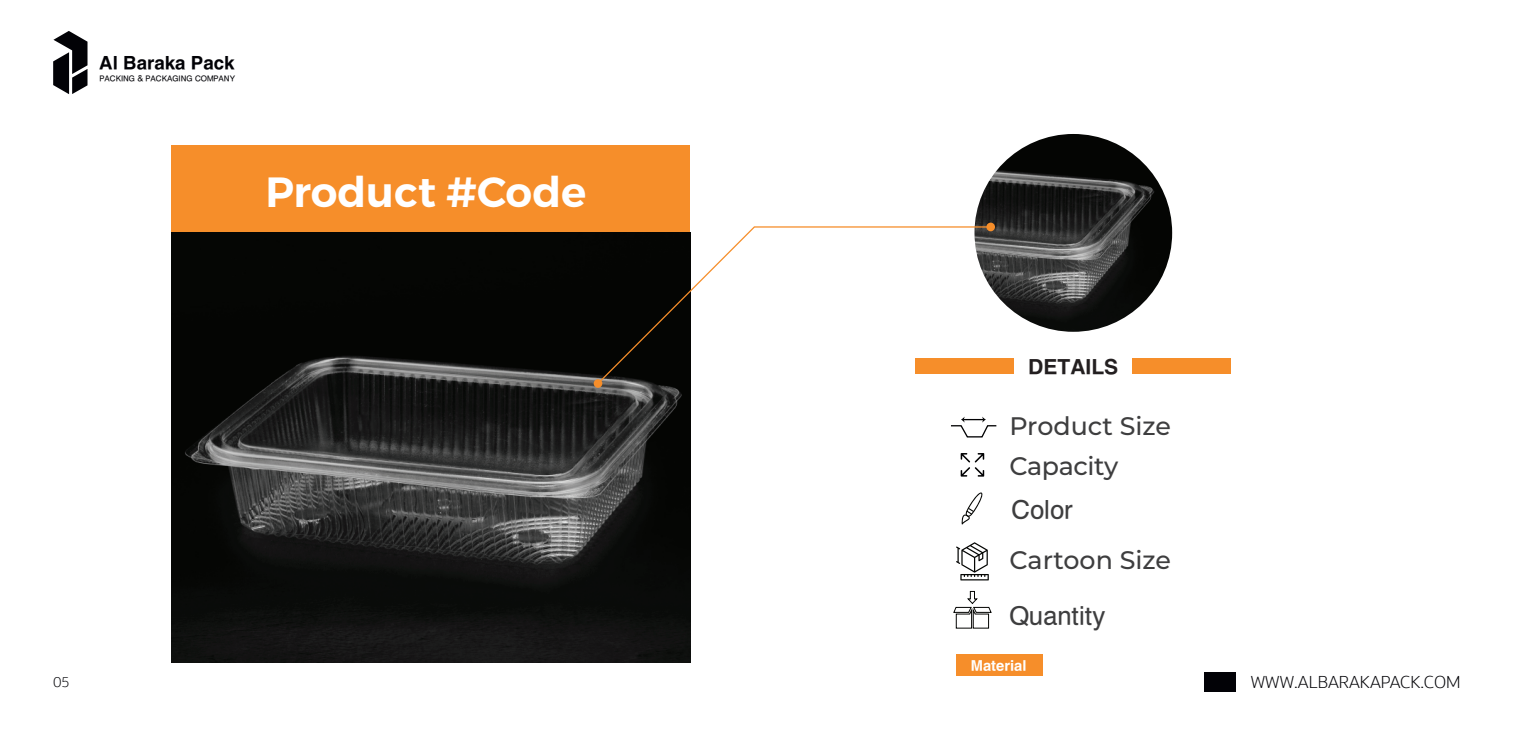
<style>
.page{position:relative;width:1514px;height:745px;background:#fff}
.page>*{position:absolute;margin:0;border:0;box-sizing:border-box;transform-origin:0 0}
.t1{font:600 42.12px "Montserrat";color:#fff}
.t2{font:29.5px "Hacen Algeria";color:#3e3e3f}
.t3{font:500 25.38px "Montserrat";letter-spacing:-.005em;color:#3e3e3f}
.t4{font:24.25px "Hacen Algeria Bd";color:#231f20}
.t5{font:21.5px "Hacen Algeria Bd";color:#020206}
.t6{font:17px "Hacen Algeria Bd";color:#fff}
.t7{font:300 16.38px "Oracle Sans";color:#020206}
.t8{font:300 13.62px "Oracle Sans";color:#020206}
.t9{font:9.12px "Hacen Algeria";color:#020206}
</style>
<div class="page">
<img style="left:974px;top:134px;width:198px;height:197px;border-radius:99px">
<div style="left:171px;top:145px;width:519px;height:91px;background:#f68e2a"></div>
<img style="left:171px;top:232px;width:519px;height:429px">
<div style="left:915px;top:358px;width:99px;height:16px;background:#f68e2a"></div>
<div style="left:1132px;top:358px;width:98px;height:16px;background:#f68e2a"></div>
<svg style="left:597px;top:225px;width:392px;height:158px"></svg>
<div style="left:593px;top:379px;width:9px;height:8px;background:#f68e2a;border-radius:50%"></div>
<div style="left:986px;top:222px;width:9px;height:9px;background:#f68e2a;border-radius:50%"></div>
<svg style="left:53px;top:31px;width:34px;height:63px"></svg>
<div style="left:1203px;top:671px;width:32px;height:20px;background:#020206"></div>
<div style="left:955px;top:654px;width:87px;height:21px;background:#f68e2a"></div>
<svg style="left:951px;top:416px;width:46px;height:22px"></svg>
<svg style="left:956px;top:542px;width:32px;height:38px"></svg>
<svg style="left:953px;top:590px;width:39px;height:38px"></svg>
<svg style="left:961px;top:492px;width:22px;height:32px"></svg>
<svg style="left:960px;top:453px;width:24px;height:23px"></svg>
<p class="t5" style="left:99px;top:48px;width:137px">Al Baraka Pack</p>
<p class="t9" style="left:100px;top:72px;width:137px">PACKING &amp; PACKAGING COMPANY</p>
<h1 class="t1" style="left:265px;top:166px;width:322px">Product #Code</h1>
<p class="t4" style="left:1028px;top:351px;width:92px">DETAILS</p>
<p class="t3" style="left:1009px;top:408px;width:163px">Product Size</p>
<p class="t3" style="left:1009px;top:448px;width:110px">Capacity</p>
<p class="t2" style="left:1011px;top:490px;width:63px">Color</p>
<p class="t3" style="left:1009px;top:541px;width:163px">Cartoon Size</p>
<p class="t2" style="left:1009px;top:595px;width:97px">Quantity</p>
<p class="t6" style="left:970px;top:654px;width:57px">Material</p>
<p class="t8" style="left:53px;top:673px;width:17px">05</p>
<p class="t7" style="left:1250px;top:672px;width:211px">WWW.ALBARAKAPACK.COM</p>
</div>
